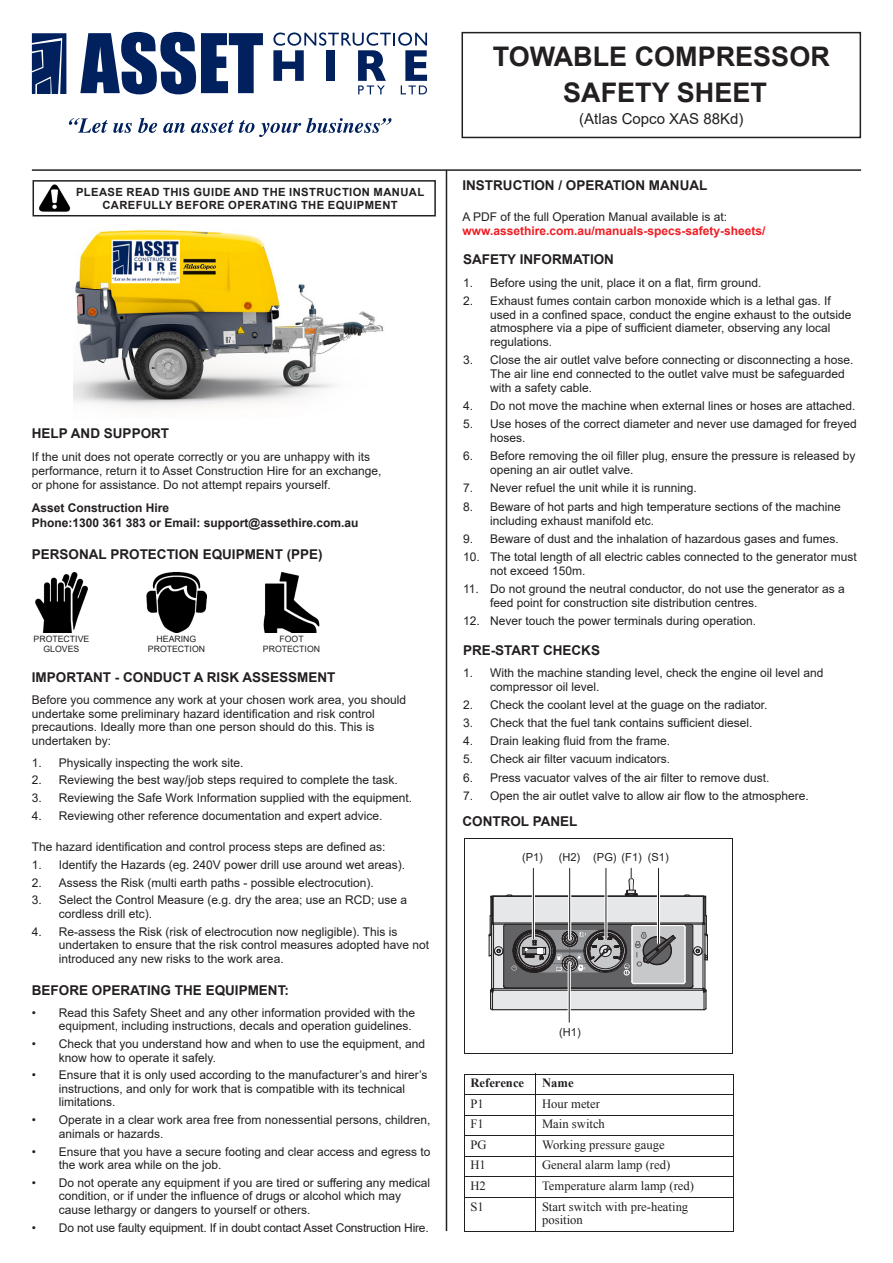
<style>
.page{position:relative;width:893px;height:1263px;background:#fff}
.page>*{position:absolute;margin:0;border:0;box-sizing:border-box;transform-origin:0 0}
.t1{font:700 27px/36px "Arial";color:#231f20;text-align:center}
.t2{font:15px "Arial";color:#231f20}
.t3{font:700 13.5px "Arial";color:#231f20}
.t4{font:12.6px/13.4px "Times New Roman";color:#231f20}
.t5{font:700 12.6px "Times New Roman";color:#231f20}
.t6{font:12px/13.5px "Arial";color:#231f20}
.t7{font:700 12px/14.4px "Arial";color:#ee1d23}
.t8{font:700 12px/14.4px "Arial";color:#231f20}
.t9{font:700 11.25px/13.5px "Arial";letter-spacing:.035em;color:#231f20;text-align:center}
.t10{font:11.1px "Arial";color:#231f20}
.t11{font:8.7px/10.5px "Arial";color:#231f20;text-align:center}
.s1{font-weight:400;color:#231f20}
</style>
<div class="page">
<div style="left:33px;top:180px;width:403px;height:36px;border:2px solid #231f20"></div>
<div style="left:461px;top:32px;width:400px;height:106px;border:2px solid #231f20"></div>
<svg style="left:80px;top:32px;width:183px;height:62px"></svg>
<svg style="left:273px;top:32px;width:154px;height:62px"></svg>
<svg style="left:32px;top:33px;width:34px;height:61px;background:#1f3c71"></svg>
<svg style="left:69px;top:118px;width:63px;height:15px"></svg>
<svg style="left:138px;top:118px;width:19px;height:15px"></svg>
<svg style="left:163px;top:123px;width:22px;height:10px"></svg>
<svg style="left:191px;top:118px;width:201px;height:19px"></svg>
<img style="left:35px;top:573px;width:53px;height:59px">
<img style="left:147px;top:573px;width:59px;height:59px">
<img style="left:263px;top:573px;width:57px;height:59px">
<hr style="left:446px;top:170px;width:1px;height:1061px;background:#231f20">
<img style="left:39px;top:184px;width:31px;height:31px">
<hr style="left:32px;top:169px;width:829px;height:2px;background:#231f20">
<img style="left:74px;top:229px;width:310px;height:181px">
<hr style="left:464px;top:1074px;width:1px;height:157px;background:#231f20">
<hr style="left:535px;top:1073px;width:1px;height:159px;background:#231f20">
<hr style="left:733px;top:1074px;width:1px;height:157px;background:#231f20">
<hr style="left:464px;top:1073px;width:269px;height:1px;background:#231f20">
<hr style="left:464px;top:1094px;width:269px;height:1px;background:#231f20">
<hr style="left:464px;top:1115px;width:269px;height:1px;background:#231f20">
<hr style="left:464px;top:1135px;width:269px;height:1px;background:#231f20">
<hr style="left:464px;top:1156px;width:269px;height:1px;background:#231f20">
<hr style="left:464px;top:1176px;width:269px;height:1px;background:#231f20">
<hr style="left:464px;top:1197px;width:269px;height:1px;background:#231f20">
<hr style="left:464px;top:1231px;width:269px;height:1px;background:#231f20">
<hr style="left:569px;top:963px;width:1px;height:59px;background:#231f20">
<svg style="left:489px;top:868px;width:219px;height:143px"></svg>
<hr style="left:464px;top:838px;width:269px;height:1px;background:#231f20">
<hr style="left:732px;top:838px;width:1px;height:215px;background:#231f20">
<hr style="left:464px;top:1053px;width:269px;height:1px;background:#231f20">
<hr style="left:464px;top:838px;width:1px;height:215px;background:#231f20">
<p class="t9" style="left:76px;top:185px;width:350px">PLEASE READ THIS GUIDE AND THE INSTRUCTION MANUAL<br>CAREFULLY BEFORE OPERATING THE EQUIPMENT</p>
<p class="t3" style="left:32px;top:423px;width:139px">HELP AND SUPPORT</p>
<p class="t6" style="left:32px;top:449px;width:351px;line-height:14.4px">If the unit does not operate correctly or you are unhappy with its performance, return it to Asset Construction Hire for an exchange, or phone for assistance. Do not attempt repairs yourself.</p>
<p class="t8" style="left:32px;top:501px;width:328px">Asset Construction Hire<br>Phone:1300 361 383 or Email: support@assethire.com.au</p>
<p class="t3" style="left:32px;top:545px;width:292px">PERSONAL PROTECTION EQUIPMENT (PPE)</p>
<p class="t11" style="left:34px;top:634px;width:57px">PROTECTIVE<br>GLOVES</p>
<p class="t11" style="left:148px;top:634px;width:59px">HEARING<br>PROTECTION</p>
<p class="t11" style="left:263px;top:634px;width:59px">FOOT<br>PROTECTION</p>
<p class="t3" style="left:32px;top:668px;width:305px">IMPORTANT - CONDUCT A RISK ASSESSMENT</p>
<p class="t6" style="left:32px;top:693px;width:376px">Before you commence any work at your chosen work area, you should undertake some preliminary hazard identification and risk control precautions. Ideally more than one person should do this. This is undertaken by:</p>
<p class="t6" style="left:32px;top:755px;width:213px">1. Physically inspecting the work site.</p>
<p class="t6" style="left:32px;top:773px;width:367px">2. Reviewing the best way/job steps required to complete the task.</p>
<p class="t6" style="left:32px;top:791px;width:382px">3. Reviewing the Safe Work Information supplied with the equipment.</p>
<p class="t6" style="left:32px;top:809px;width:352px">4. Reviewing other reference documentation and expert advice.</p>
<p class="t6" style="left:32px;top:840px;width:355px">The hazard identification and control process steps are defined as:</p>
<p class="t6" style="left:32px;top:858px;width:375px">1. Identify the Hazards (eg. 240V power drill use around wet areas).</p>
<p class="t6" style="left:32px;top:875px;width:343px">2. Assess the Risk (multi earth paths - possible electrocution).</p>
<p class="t6" style="left:59px;top:893px;width:350px;text-indent:-27px">3. Select the Control Measure (e.g. dry the area; use an RCD; use a cordless drill etc).</p>
<p class="t6" style="left:59px;top:924px;width:372px;text-indent:-27px">4. Re-assess the Risk (risk of electrocution now negligible). This is undertaken to ensure that the risk control measures adopted have not introduced any new risks to the work area.</p>
<p class="t3" style="left:32px;top:981px;width:259px">BEFORE OPERATING THE EQUIPMENT:</p>
<p class="t6" style="left:32px;top:1006px;width:385px;text-align:right">• Read this Safety Sheet and any other information provided with the equipment, including instructions, decals and operation guidelines.</p>
<p class="t6" style="left:59px;top:1037px;width:368px;text-indent:-27px">• Check that you understand how and when to use the equipment, and know how to operate it safely.</p>
<p class="t6" style="left:59px;top:1068px;width:370px;text-indent:-27px">• Ensure that it is only used according to the manufacturer’s and hirer’s instructions, and only for work that is compatible with its technical limitations.</p>
<p class="t6" style="left:59px;top:1113px;width:373px;text-indent:-27px">• Operate in a clear work area free from nonessential persons, children, animals or hazards.</p>
<p class="t6" style="left:59px;top:1144px;width:373px;text-indent:-27px">• Ensure that you have a secure footing and clear access and egress to the work area while on the job.</p>
<p class="t6" style="left:59px;top:1176px;width:373px;text-indent:-27px">• Do not operate any equipment if you are tired or suffering any medical condition, or if under the influence of drugs or alcohol which may cause lethargy or dangers to yourself or others.</p>
<p class="t6" style="left:32px;top:1220px;width:398px">• Do not use faulty equipment. If in doubt contact Asset Construction Hire.</p>
<p class="t1" style="left:493px;top:39px;width:339px">TOWABLE COMPRESSOR<br>SAFETY SHEET</p>
<p class="t2" style="left:579px;top:108px;width:166px">(Atlas Copco XAS 88Kd)</p>
<p class="t3" style="left:462px;top:176px;width:246px">INSTRUCTION / OPERATION MANUAL</p>
<p class="t7" style="left:462px;top:209px;width:304px"><span class="s1">A PDF of the full Operation Manual available is at: </span>www.assethire.com.au/manuals-specs-safety-sheets/</p>
<p class="t3" style="left:463px;top:250px;width:153px">SAFETY INFORMATION</p>
<p class="t6" style="left:463px;top:276px;width:300px">1. Before using the unit, place it on a flat, firm ground.</p>
<p class="t6" style="left:490px;top:293px;width:363px;text-indent:-27px">2. Exhaust fumes contain carbon monoxide which is a lethal gas. If used in a confined space, conduct the engine exhaust to the outside atmosphere via a pipe of sufficient diameter, observing any local regulations.</p>
<p class="t6" style="left:490px;top:353px;width:365px;text-indent:-27px">3. Close the air outlet valve before connecting or disconnecting a hose.<br>The air line end connected to the outlet valve must be safeguarded with a safety cable.</p>
<p class="t6" style="left:463px;top:399px;width:394px">4. Do not move the machine when external lines or hoses are attached.</p>
<p class="t6" style="left:490px;top:417px;width:368px;text-indent:-27px">5. Use hoses of the correct diameter and never use damaged for freyed hoses.</p>
<p class="t6" style="left:490px;top:449px;width:367px;text-indent:-27px">6. Before removing the oil filler plug, ensure the pressure is released by opening an air outlet valve.</p>
<p class="t6" style="left:463px;top:481px;width:235px">7. Never refuel the unit while it is running.</p>
<p class="t6" style="left:490px;top:499px;width:352px;text-indent:-27px">8. Beware of hot parts and high temperature sections of the machine including exhaust manifold etc.</p>
<p class="t6" style="left:463px;top:532px;width:377px">9. Beware of dust and the inhalation of hazardous gases and fumes.</p>
<p class="t6" style="left:490px;top:549px;width:368px;text-indent:-27px">10. The total length of all electric cables connected to the generator must not exceed 150m.</p>
<p class="t6" style="left:490px;top:581px;width:356px;text-indent:-27px">11. Do not ground the neutral conductor, do not use the generator as a feed point for construction site distribution centres.</p>
<p class="t6" style="left:463px;top:614px;width:295px">12. Never touch the power terminals during operation.</p>
<p class="t3" style="left:463px;top:640px;width:138px">PRE-START CHECKS</p>
<p class="t6" style="left:490px;top:666px;width:335px;text-indent:-27px">1. With the machine standing level, check the engine oil level and compressor oil level.</p>
<p class="t6" style="left:463px;top:698px;width:306px">2. Check the coolant level at the guage on the radiator.</p>
<p class="t6" style="left:463px;top:716px;width:291px">3. Check that the fuel tank contains sufficient diesel.</p>
<p class="t6" style="left:463px;top:734px;width:209px">4. Drain leaking fluid from the frame.</p>
<p class="t6" style="left:463px;top:752px;width:209px">5. Check air filter vacuum indicators.</p>
<p class="t6" style="left:463px;top:770px;width:308px">6. Press vacuator valves of the air filter to remove dust.</p>
<p class="t6" style="left:463px;top:789px;width:347px">7. Open the air outlet valve to allow air flow to the atmosphere.</p>
<p class="t3" style="left:462px;top:812px;width:116px">CONTROL PANEL</p>
<p class="t10" style="left:522px;top:850px;width:148px">(P1) (H2) (PG) (F1) (S1)</p>
<p class="t10" style="left:559px;top:1025px;width:23px">(H1)</p>
<p class="t5" style="left:470px;top:1074px;width:55px">Reference</p>
<p class="t5" style="left:542px;top:1074px;width:33px">Name</p>
<p class="t4" style="left:470px;top:1096px;width:15px">P1</p>
<p class="t4" style="left:542px;top:1096px;width:59px">Hour meter</p>
<p class="t4" style="left:470px;top:1117px;width:15px">F1</p>
<p class="t4" style="left:542px;top:1117px;width:64px">Main switch</p>
<p class="t4" style="left:470px;top:1138px;width:18px">PG</p>
<p class="t4" style="left:542px;top:1138px;width:124px">Working pressure gauge</p>
<p class="t4" style="left:470px;top:1158px;width:17px">H1</p>
<p class="t4" style="left:542px;top:1158px;width:130px">General alarm lamp (red)</p>
<p class="t4" style="left:470px;top:1179px;width:17px">H2</p>
<p class="t4" style="left:542px;top:1179px;width:153px">Temperature alarm lamp (red)</p>
<p class="t4" style="left:470px;top:1199px;width:15px">S1</p>
<p class="t4" style="left:542px;top:1199px;width:148px">Start switch with pre-heating position</p>
</div>
